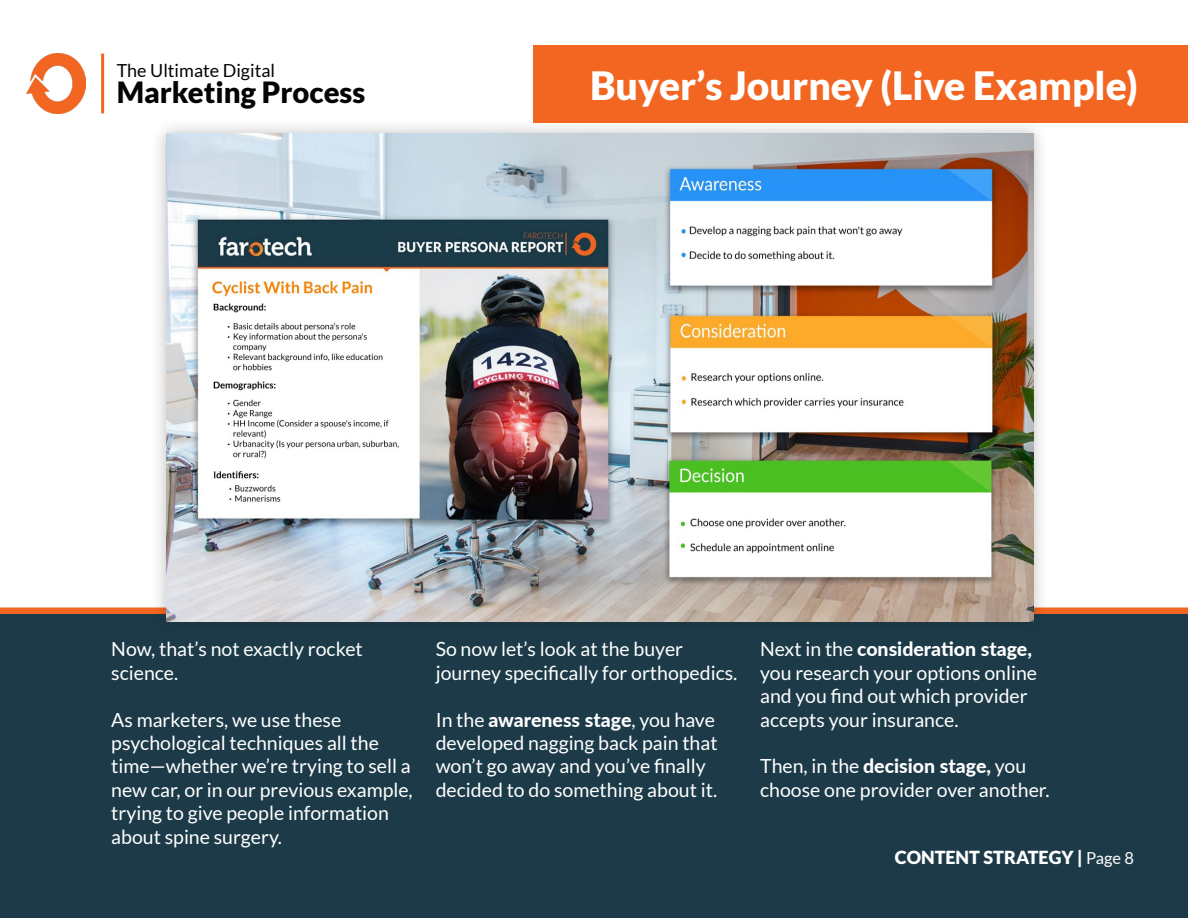
<style>
.page{position:relative;width:1188px;height:918px;background:#fff}
.page>*{position:absolute;margin:0;border:0;box-sizing:border-box;transform-origin:0 0}
.t1{font:900 39px "Lato";color:#fff}
.t2{font:900 29.25px "Lato";color:#040503}
.t3{font:19.5px/23.4px "Lato";color:#fff}
.t4{font:800 19.5px "Lato";color:#fff}
.t5{font:900 18px "Lato";color:#fff}
.t6{font:18px "Lato";color:#040503}
.s1{font-weight:400}
.s2{font-weight:800}
.s3{font-weight:400;font-size:16.5px}
</style>
<div class="page">
<div style="left:0;top:612px;width:1188px;height:306px;background:#1c3a48"></div>
<div style="left:0;top:608px;width:1188px;height:6px;background:#f36621"></div>
<div style="left:534px;top:46px;width:654px;height:77px;background:#f36621"></div>
<img style="left:27px;top:53px;width:59px;height:60px">
<hr style="left:101px;top:54px;width:3px;height:59px;background:#f36621">
<div style="left:151px;top:119px;width:898px;height:518px;background:#231f20;opacity:.3"></div>
<img style="left:166px;top:134px;width:867px;height:488px">
<p class="t6" style="left:117px;top:61px;width:160px">The Ultimate Digital</p>
<p class="t2" style="left:117px;top:75px;width:250px">Marketing Process</p>
<p class="t1" style="left:590px;top:63px;width:549px">Buyer’s Journey (Live Example)</p>
<p class="t3" style="left:111px;top:638px;width:253px">Now, that’s not exactly rocket</p>
<p class="t3" style="left:111px;top:661px;width:69px">science.</p>
<p class="t3" style="left:111px;top:708px;width:232px">As marketers, we use these</p>
<p class="t3" style="left:111px;top:731px;width:269px">psychological techniques all the</p>
<p class="t3" style="left:111px;top:755px;width:301px">time—whether we’re trying to sell a</p>
<p class="t3" style="left:111px;top:778px;width:303px">new car, or in our previous example,</p>
<p class="t3" style="left:111px;top:801px;width:279px">trying to give people information</p>
<p class="t3" style="left:111px;top:825px;width:172px">about spine surgery.</p>
<p class="t3" style="left:436px;top:638px;width:249px">So now let’s look at the buyer</p>
<p class="t3" style="left:436px;top:661px;width:303px">journey specifically for orthopedics.</p>
<p class="t4" style="left:436px;top:705px;width:281px"><span class="s1">In the</span> awareness stage<span class="s1">, you have</span></p>
<p class="t3" style="left:436px;top:731px;width:283px">developed nagging back pain that</p>
<p class="t3" style="left:436px;top:755px;width:272px">won’t go away and you’ve finally</p>
<p class="t3" style="left:436px;top:778px;width:283px">decided to do something about it.</p>
<p class="t3" style="left:760px;top:638px;width:278px">Next in the <span class="s2">consideration stage, </span>you research your options online and you find out which provider accepts your insurance.</p>
<p class="t4" style="left:760px;top:752px;width:268px"><span class="s1">Then, in the</span> decision stage, <span class="s1">you</span></p>
<p class="t3" style="left:760px;top:778px;width:291px">choose one provider over another.</p>
<p class="t5" style="left:895px;top:847px;width:241px">CONTENT STRATEGY | <span class="s3">Page 8</span></p>
</div>
